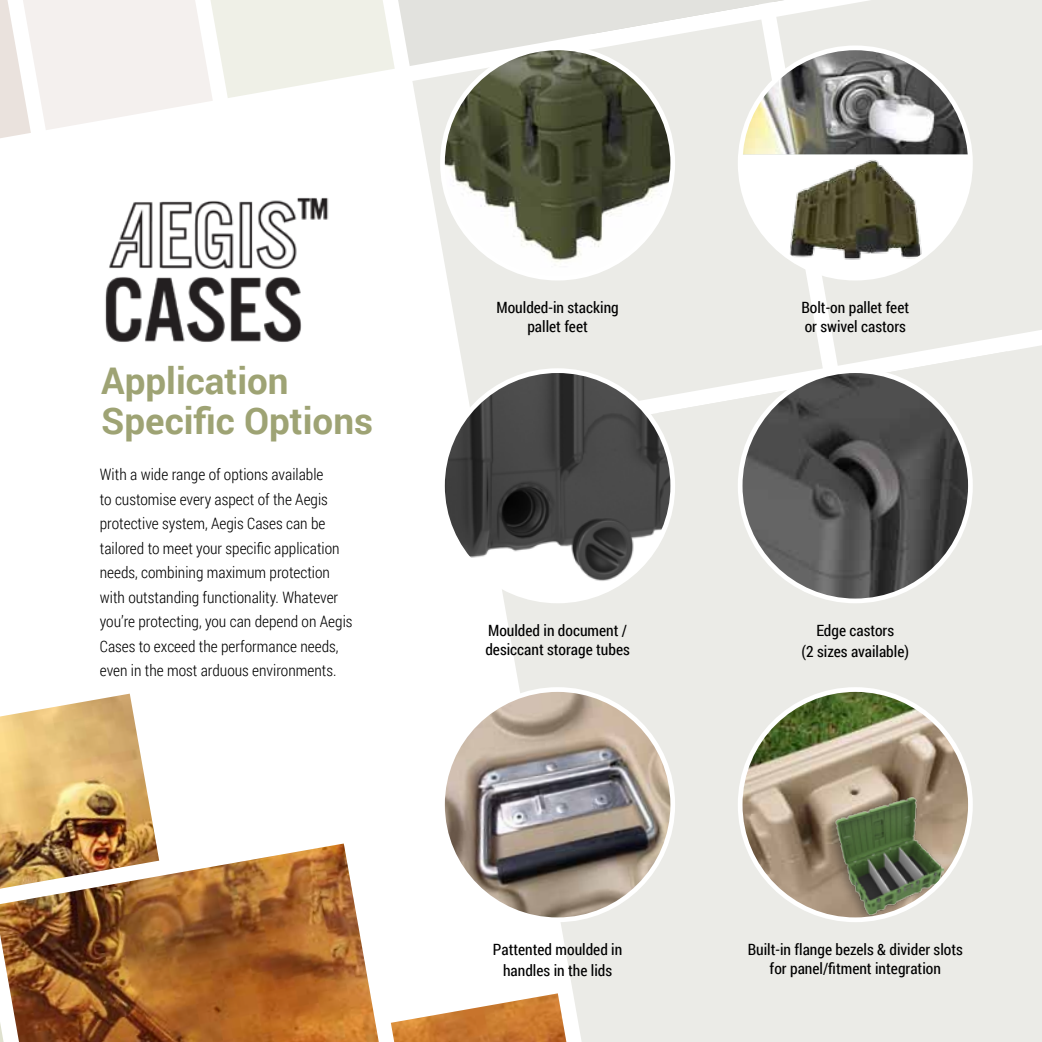
<style>
.page{position:relative;width:1042px;height:1042px;background:#fff}
.page>*{position:absolute;margin:0;border:0;box-sizing:border-box;transform-origin:0 0}
.t1{font:700 36.75px/40.2px "Roboto";color:#9ea374}
.t2{font:300 15.75px/24.5px "Roboto Condensed";color:#000}
.t3{font:15.58px/18.6px "Roboto Condensed";color:#000;text-align:center}
</style>
<div class="page">
<div style="left:784px;top:0;width:258px;height:345px;background:#ebebe7"></div>
<svg style="left:422px;top:19px;width:401px;height:388px;fill:#ebebe7"></svg>
<div style="left:476px;top:345px;width:566px;height:697px;background:#ebebe7"></div>
<svg style="left:0;top:0;width:784px;height:138px"></svg>
<img style="left:112px;top:197px;width:217px;height:61px">
<img style="left:105px;top:258px;width:197px;height:84px">
<img style="left:442px;top:48px;width:231px;height:230px;border-radius:115px">
<div style="left:440px;top:45px;width:235px;height:235px;border:5px solid #fff;border-radius:50%"></div>
<img style="left:740px;top:154px;width:230px;height:120px">
<img style="left:740px;top:48px;width:230px;height:106px">
<div style="left:738px;top:45px;width:235px;height:235px;border:5px solid #fff;border-radius:50%"></div>
<img style="left:442px;top:371px;width:231px;height:230px;border-radius:115px">
<div style="left:440px;top:368px;width:235px;height:235px;border:5px solid #fff;border-radius:50%"></div>
<img style="left:442px;top:689px;width:231px;height:231px;border-radius:115px">
<img style="left:740px;top:371px;width:230px;height:230px;border-radius:115px">
<div style="left:738px;top:368px;width:235px;height:235px;border:5px solid #fff;border-radius:50%"></div>
<img style="left:740px;top:689px;width:230px;height:231px;border-radius:115px">
<div style="left:822px;top:790px;width:125px;height:130px;background:#000;opacity:.32"></div>
<img style="left:832px;top:793px;width:112px;height:124px">
<div style="left:738px;top:687px;width:235px;height:235px;border:5px solid #fff;border-radius:50%"></div>
<img style="left:0;top:693px;width:566px;height:349px">
<h1 class="t1" style="left:101px;top:359px;width:273px">Application<br>Specific Options</h1>
<p class="t2" style="left:100px;top:462px;width:254px">With a wide range of options available<br>to customise every aspect of the Aegis protective system, Aegis Cases can be tailored to meet your specific application needs, combining maximum protection with outstanding functionality. Whatever you’re protecting, you can depend on Aegis Cases to exceed the performance needs, even in the most arduous environments.</p>
<p class="t3" style="left:496px;top:298px;width:124px">Moulded-in stacking pallet feet</p>
<p class="t3" style="left:485px;top:621px;width:146px;text-align:left">Moulded in document / desiccant storage tubes</p>
<p class="t3" style="left:493px;top:938px;width:131px;line-height:21px">Pattented moulded in handles in the lids</p>
<p class="t3" style="left:801px;top:298px;width:109px;text-align:left">Bolt-on pallet feet or swivel castors</p>
<p class="t3" style="left:801px;top:619px;width:109px;line-height:21px">Edge castors<br>(2 sizes available)</p>
<p class="t3" style="left:747px;top:940px;width:217px">Built-in flange bezels &amp; divider slots for panel/fitment integration</p>
</div>
